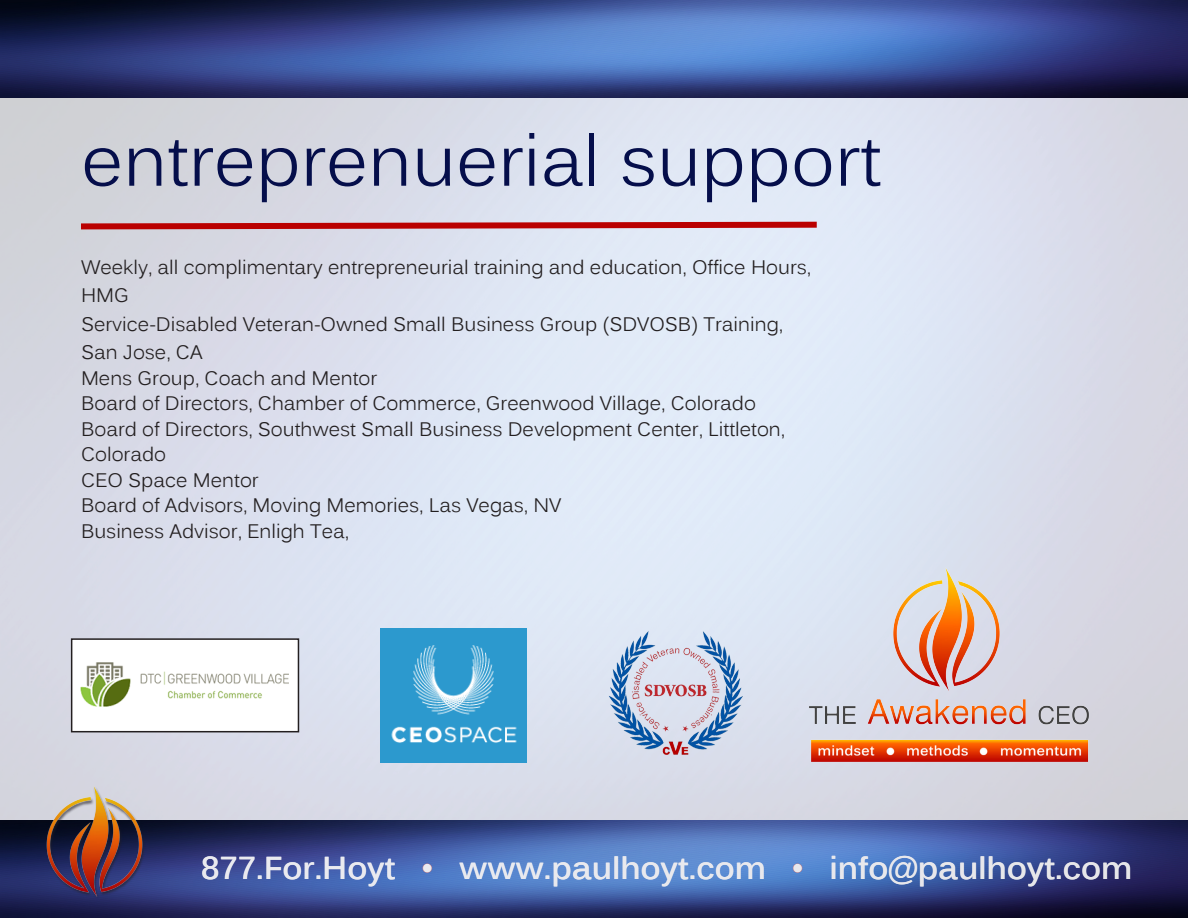
<style>
.page{position:relative;width:1188px;height:918px;background:#fff}
.page>*{position:absolute;margin:0;border:0;box-sizing:border-box;transform-origin:0 0}
.t1{font:72px "Kalinga";color:#050e4b}
.t2{font:700 31.65px "Kalinga";color:#fff}
.t3{font:19.5px/28.5px "Kalinga";color:#231f20}
.s1{color:#ba0000}
</style>
<div class="page">
<img style="left:0;top:97px;width:1188px;height:724px">
<img style="left:0;top:821px;width:1188px;height:97px">
<img style="left:0;top:0;width:1188px;height:97px">
<img style="left:31px;top:777px;width:125px;height:125px">
<svg style="left:75px;top:219px;width:748px;height:13px;background:#cc7a80"></svg>
<img style="left:803px;top:565px;width:292px;height:210px">
<img style="left:608px;top:628px;width:135px;height:135px">
<img style="left:381px;top:628px;width:145px;height:135px">
<div style="left:72px;top:639px;width:226px;height:93px;background:#fff"></div>
<div style="left:71px;top:638px;width:228px;height:94px;border:2px solid #231f20"></div>
<img style="left:80px;top:662px;width:208px;height:45px">
<p class="t1" style="left:81px;top:114px;width:802px">entreprenuerial support</p>
<p class="t3" style="left:81px;top:254px;width:732px">Weekly, all complimentary entrepreneurial training and education, Office Hours,<br>HMG</p>
<p class="t3" style="left:81px;top:311px;width:704px">Service-Disabled Veteran-Owned Small Business Group (SDVOSB) Training,<br>San Jose, CA</p>
<p class="t3" style="left:81px;top:365px;width:298px">Mens Group, Coach and Mentor</p>
<p class="t3" style="left:81px;top:391px;width:676px">Board of Directors, Chamber of Commerce, Greenwood Village, Colorado</p>
<p class="t3" style="left:81px;top:418px;width:706px;line-height:25.5px">Board of Directors, Southwest Small Business Development Center, Littleton,<br>Colorado</p>
<p class="t3" style="left:81px;top:467px;width:179px">CEO Space Mentor</p>
<p class="t3" style="left:81px;top:493px;width:482px">Board of Advisors, Moving Memories, Las Vegas, NV</p>
<p class="t3" style="left:81px;top:518px;width:270px">Business Advisor, Enligh Tea,</p>
<h2 class="t2" style="left:201px;top:848px;width:196px">877.For.Hoyt</h2>
<h2 class="t2" style="left:420px;top:848px;width:714px"><span class="s1">•</span> www.paulhoyt.com <span class="s1">•</span> info@paulhoyt.com</h2>
</div>
